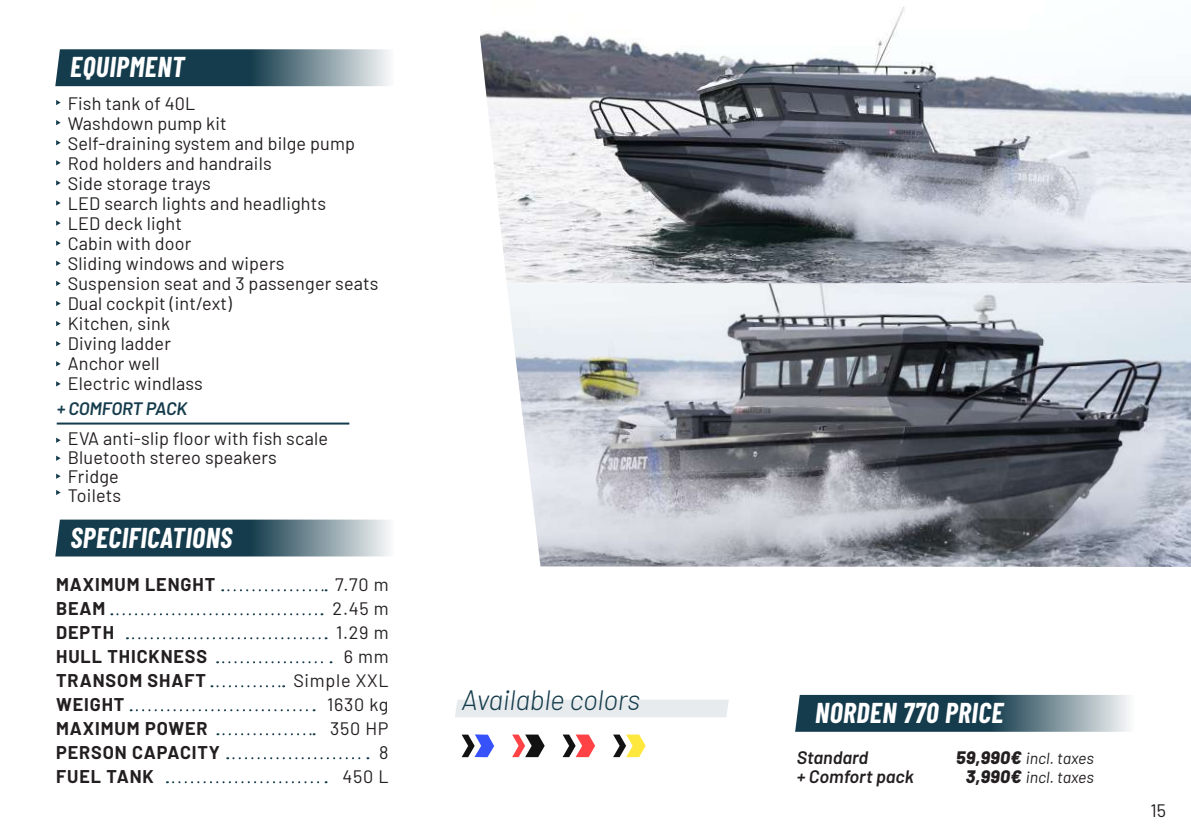
<style>
.page{position:relative;width:1191px;height:840px;background:#fff}
.page>*{position:absolute;margin:0;border:0;box-sizing:border-box;transform-origin:0 0}
.t1{font:italic 700 28px "Barlow Condensed";letter-spacing:.02em;color:#fff}
.t2{font:italic 300 28px "Barlow";letter-spacing:-.01em;color:#153c4c}
.t3{font:18px/20px "Barlow";letter-spacing:.01em;color:#231f20}
.t4{font:700 18px/24px "Barlow";letter-spacing:.05em;color:#231f20}
.t5{font:18px/24px "Barlow";letter-spacing:.04em;color:#231f20;text-align:right}
.t6{font:italic 600 18px/19.4px "Barlow";color:#231f20}
.t7{font:italic 600 18px "Barlow";letter-spacing:-.01em;color:#153c4c}
.t8{font:italic 16px "Barlow";letter-spacing:-.005em;color:#231f20}
.s1{font-weight:800;font-size:18px}
</style>
<div class="page">
<hr style="left:0;top:613px;width:1px;height:226px;background:#153c4c">
<hr style="left:0;top:0;width:1px;height:176px;background:#153c4c">
<img style="left:480px;top:7px;width:711px;height:276px">
<img style="left:507px;top:283px;width:684px;height:283px">
<svg style="left:55px;top:519px;width:335px;height:37px;background:#486673"></svg>
<svg style="left:55px;top:49px;width:335px;height:37px;background:#466572"></svg>
<div style="left:455px;top:700px;width:274px;height:17px;background:#e8ebed"></div>
<hr style="left:57px;top:422px;width:292px;height:2px;background:#153c4c">
<svg style="left:613px;top:734px;width:32px;height:22px"></svg>
<svg style="left:512px;top:734px;width:32px;height:22px"></svg>
<svg style="left:562px;top:734px;width:33px;height:22px"></svg>
<svg style="left:461px;top:734px;width:33px;height:22px"></svg>
<svg style="left:795px;top:694px;width:335px;height:37px;background:#4a6874"></svg>
<svg style="left:56px;top:100px;width:5px;height:5px"></svg>
<svg style="left:56px;top:180px;width:5px;height:5px"></svg>
<svg style="left:56px;top:140px;width:5px;height:5px"></svg>
<svg style="left:56px;top:220px;width:5px;height:5px"></svg>
<svg style="left:56px;top:281px;width:5px;height:5px"></svg>
<svg style="left:56px;top:321px;width:5px;height:5px"></svg>
<svg style="left:56px;top:437px;width:5px;height:5px"></svg>
<svg style="left:56px;top:361px;width:5px;height:5px"></svg>
<svg style="left:56px;top:473px;width:5px;height:5px"></svg>
<svg style="left:56px;top:120px;width:5px;height:5px"></svg>
<svg style="left:56px;top:200px;width:5px;height:5px"></svg>
<svg style="left:56px;top:260px;width:5px;height:6px"></svg>
<svg style="left:56px;top:160px;width:5px;height:5px"></svg>
<svg style="left:56px;top:240px;width:5px;height:6px"></svg>
<svg style="left:56px;top:301px;width:5px;height:5px"></svg>
<svg style="left:56px;top:341px;width:5px;height:5px"></svg>
<svg style="left:56px;top:455px;width:5px;height:5px"></svg>
<svg style="left:56px;top:381px;width:5px;height:5px"></svg>
<svg style="left:56px;top:490px;width:5px;height:5px"></svg>
<svg style="left:222px;top:589px;width:104px;height:2px"></svg>
<svg style="left:111px;top:613px;width:211px;height:2px"></svg>
<svg style="left:127px;top:637px;width:199px;height:2px"></svg>
<svg style="left:217px;top:661px;width:114px;height:2px"></svg>
<svg style="left:211px;top:685px;width:73px;height:2px"></svg>
<svg style="left:131px;top:709px;width:183px;height:1px"></svg>
<svg style="left:217px;top:733px;width:97px;height:1px"></svg>
<svg style="left:227px;top:757px;width:141px;height:1px"></svg>
<svg style="left:167px;top:781px;width:159px;height:1px"></svg>
<h1 class="t1" style="left:70px;top:47px;width:116px">EQUIPMENT</h1>
<p class="t3" style="left:68px;top:92px;width:312px">Fish tank of 40L<br>Washdown pump kit<br>Self-draining system and bilge pump<br>Rod holders and handrails<br>Side storage trays<br>LED search lights and headlights<br>LED deck light<br>Cabin with door<br>Sliding windows and wipers<br>Suspension seat and 3 passenger seats<br>Dual cockpit (int/ext)<br>Kitchen, sink<br>Diving ladder<br>Anchor well<br>Electric windlass</p>
<p class="t7" style="left:57px;top:395px;width:132px">+ COMFORT PACK</p>
<p class="t3" style="left:68px;top:428px;width:262px;line-height:19px">EVA anti-slip floor with fish scale<br>Bluetooth stereo speakers<br>Fridge<br>Toilets</p>
<h1 class="t1" style="left:70px;top:517px;width:163px">SPECIFICATIONS</h1>
<p class="t4" style="left:56px;top:570px;width:165px">MAXIMUM LENGHT<br>BEAM<br>DEPTH<br>HULL THICKNESS<br>TRANSOM SHAFT<br>WEIGHT<br>MAXIMUM POWER<br>PERSON CAPACITY<br>FUEL TANK</p>
<p class="t5" style="left:293px;top:570px;width:97px">7.70 m<br>2.45 m<br>1.29 m<br>6 mm<br>Simple XXL<br>1630 kg<br>350 HP<br>8<br>450 L</p>
<h1 class="t2" style="left:461px;top:679px;width:180px">Available colors</h1>
<h1 class="t1" style="left:815px;top:692px;width:190px">NORDEN 770 PRICE</h1>
<p class="t8" style="left:956px;top:746px;width:139px"><span class="s1">59,990€</span> incl. taxes</p>
<p class="t6" style="left:796px;top:745px;width:119px">Standard<br>+ Comfort pack</p>
<p class="t8" style="left:966px;top:765px;width:129px"><span class="s1">3,990€</span> incl. taxes</p>
<p class="t3" style="left:1150px;top:799px;width:17px">15</p>
</div>
